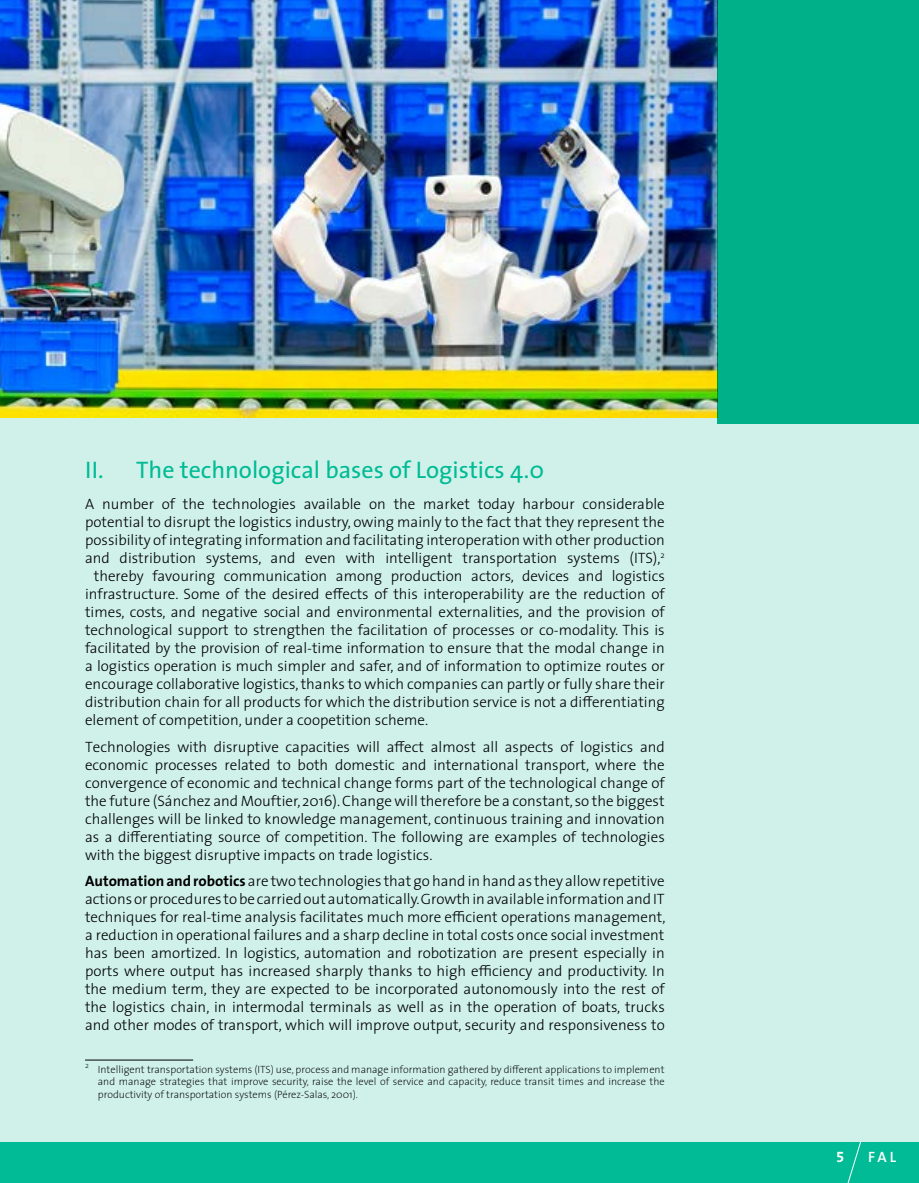
<style>
.page{position:relative;width:919px;height:1183px;background:#fff}
.page>*{position:absolute;margin:0;border:0;box-sizing:border-box;transform-origin:0 0}
.t1{font:24px "The Sans";color:#00bb95}
.t2{font:300 15px/18px "The Sans";color:#000;text-align:justify}
.t3{font:600 15px "The Sans";color:#fff}
.t4{font:15px "The Sans Bold Expert";color:#fff}
.t5{font:200 10.5px/12.6px "The Sans";color:#000;text-align:justify}
.s1{font-weight:700}
</style>
<div class="page">
<div style="left:0;top:0;width:918px;height:1182px;background:#cff1e9"></div>
<div style="left:0;top:1141px;width:918px;height:41px;background:#00bb95"></div>
<svg style="left:846px;top:1141px;width:15px;height:41px"></svg>
<img style="left:0;top:0;width:717px;height:417px">
<div style="left:717px;top:0;width:201px;height:423px;background:#00b088"></div>
<hr style="left:85px;top:1059px;width:108px;height:1px;background:#000">
<h1 class="t1" style="left:85px;top:450px;width:460px">II. The technological bases of Logistics 4.0</h1>
<p class="t2" style="left:85px;top:494px;width:581px">A number of the technologies available on the market today harbour considerable</p>
<p class="t2" style="left:85px;top:512px;width:581px">potential to disrupt the logistics industry, owing mainly to the fact that they represent the</p>
<p class="t2" style="left:85px;top:530px;width:581px">possibility of integrating information and facilitating interoperation with other production</p>
<p class="t2" style="left:85px;top:548px;width:581px">and distribution systems, and even with intelligent transportation systems (ITS),<sup>2</sup></p>
<p class="t2" style="left:94px;top:566px;width:572px">thereby favouring communication among production actors, devices and logistics</p>
<p class="t2" style="left:85px;top:584px;width:581px">infrastructure. Some of the desired effects of this interoperability are the reduction of</p>
<p class="t2" style="left:85px;top:602px;width:581px">times, costs, and negative social and environmental externalities, and the provision of</p>
<p class="t2" style="left:85px;top:620px;width:581px">technological support to strengthen the facilitation of processes or co-modality. This is</p>
<p class="t2" style="left:85px;top:638px;width:581px">facilitated by the provision of real-time information to ensure that the modal change in</p>
<p class="t2" style="left:85px;top:656px;width:581px">a logistics operation is much simpler and safer, and of information to optimize routes or</p>
<p class="t2" style="left:85px;top:674px;width:581px">encourage collaborative logistics, thanks to which companies can partly or fully share their</p>
<p class="t2" style="left:85px;top:692px;width:581px">distribution chain for all products for which the distribution service is not a differentiating</p>
<p class="t2" style="left:85px;top:710px;width:345px">element of competition, under a coopetition scheme.</p>
<p class="t2" style="left:85px;top:737px;width:581px">Technologies with disruptive capacities will affect almost all aspects of logistics and economic processes related to both domestic and international transport, where the convergence of economic and technical change forms part of the technological change of the future (Sánchez and Mouftier, 2016). Change will therefore be a constant, so the biggest challenges will be linked to knowledge management, continuous training and innovation as a differentiating source of competition. The following are examples of technologies with the biggest disruptive impacts on trade logistics.</p>
<p class="t2" style="left:85px;top:871px;width:582px"><span class="s1">Automation and robotics</span> are two technologies that go hand in hand as they allow repetitive actions or procedures to be carried out automatically. Growth in available information and IT techniques for real-time analysis facilitates much more efficient operations management, a reduction in operational failures and a sharp decline in total costs once social investment has been amortized. In logistics, automation and robotization are present especially in ports where output has increased sharply thanks to high efficiency and productivity. In the medium term, they are expected to be incorporated autonomously into the rest of the logistics chain, in intermodal terminals as well as in the operation of boats, trucks and other modes of transport, which will improve output, security and responsiveness to</p>
<p class="t5" style="left:98px;top:1062px;width:568px;text-indent:-13px"><sup>2</sup> Intelligent transportation systems (ITS) use, process and manage information gathered by different applications to implement and manage strategies that improve security, raise the level of service and capacity, reduce transit times and increase the productivity of transportation systems (Pérez-Salas, 2001).</p>
<p class="t4" style="left:836px;top:1143px;width:10px">5</p>
<p class="t3" style="left:868px;top:1143px;width:29px">FAL</p>
</div>
